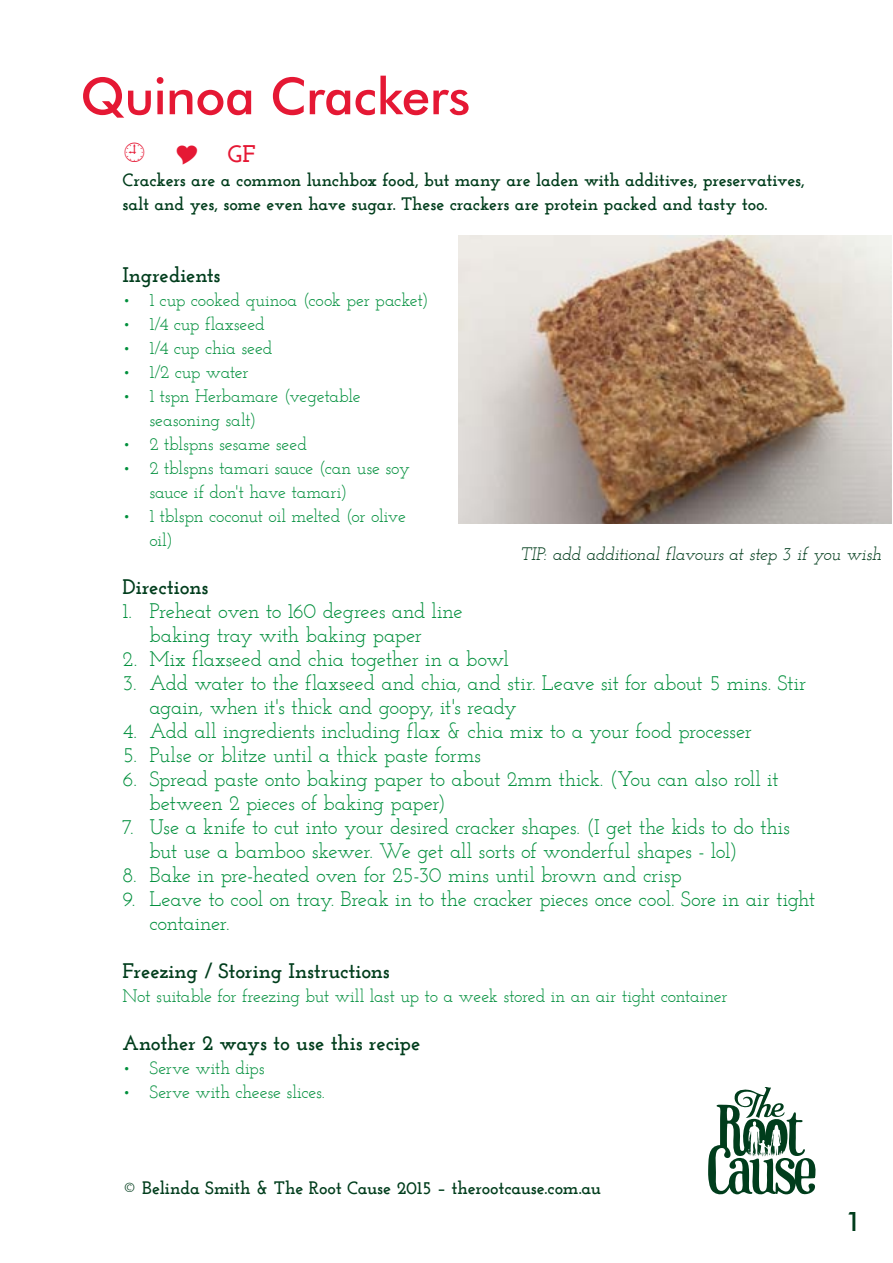
<style>
.page{position:relative;width:893px;height:1263px;background:#fff}
.page>*{position:absolute;margin:0;border:0;box-sizing:border-box;transform-origin:0 0}
.t1{font:500 51px "Futura BT";letter-spacing:-.01em;color:#e51834}
.t2{font:500 27px "Futura BT";color:#003d1c}
.t3{font:700 24px "Josefin Slab";color:#e51834}
.t4{font:21px/24px "Josefin Slab";letter-spacing:-.015em;color:#008f3c}
.t5{font:700 21px "Josefin Slab";letter-spacing:-.005em;color:#003d1c}
.t6{font:18px/24px "Josefin Slab";letter-spacing:-.01em;color:#008f3c}
.t7{font:700 18px/24px "Josefin Slab";letter-spacing:-.01em;color:#003d1c}
.t8{font:italic 18px "Josefin Slab";letter-spacing:-.02em;color:#003d1c}
</style>
<div class="page">
<img style="left:459px;top:235px;width:432px;height:288px">
<svg style="left:708px;top:1087px;width:107px;height:107px"></svg>
<h1 class="t1" style="left:80px;top:65px;width:391px">Quinoa Crackers</h1>
<p class="t3" style="left:228px;top:140px;width:30px">GF</p>
<p class="t7" style="left:122px;top:168px;width:684px">Crackers are a common lunchbox food, but many are laden with additives, preservatives, salt and yes, some even have sugar. These crackers are protein packed and tasty too.</p>
<p class="t5" style="left:122px;top:263px;width:100px">Ingredients</p>
<p class="t6" style="left:122px;top:288px;width:308px">• 1 cup cooked quinoa (cook per packet)</p>
<p class="t6" style="left:122px;top:312px;width:144px">• 1/4 cup flaxseed</p>
<p class="t6" style="left:122px;top:336px;width:152px">• 1/4 cup chia seed</p>
<p class="t6" style="left:122px;top:360px;width:128px">• 1/2 cup water</p>
<p class="t6" style="left:149px;top:384px;width:213px;text-indent:-27px">• 1 tspn Herbamare (vegetable seasoning salt)</p>
<p class="t6" style="left:122px;top:432px;width:186px">• 2 tblspns sesame seed</p>
<p class="t6" style="left:149px;top:456px;width:262px;text-indent:-27px">• 2 tblspns tamari sauce (can use soy sauce if don't have tamari)</p>
<p class="t6" style="left:149px;top:504px;width:258px;text-indent:-27px">• 1 tblspn coconut oil melted (or olive oil)</p>
<p class="t5" style="left:122px;top:575px;width:87px">Directions</p>
<p class="t4" style="left:149px;top:599px;width:315px;text-indent:-27px">1. Preheat oven to 160 degrees and line baking tray with baking paper</p>
<p class="t4" style="left:122px;top:647px;width:388px">2. Mix flaxseed and chia together in a bowl</p>
<p class="t4" style="left:149px;top:671px;width:659px;text-indent:-27px">3. Add water to the flaxseed and chia, and stir. Leave sit for about 5 mins. Stir again, when it's thick and goopy, it's ready</p>
<p class="t4" style="left:122px;top:719px;width:631px">4. Add all ingredients including flax &amp; chia mix to a your food processer</p>
<p class="t4" style="left:122px;top:743px;width:360px">5. Pulse or blitze until a thick paste forms</p>
<p class="t4" style="left:149px;top:767px;width:631px;text-indent:-27px">6. Spread paste onto baking paper to about 2mm thick. (You can also roll it between 2 pieces of baking paper)</p>
<p class="t4" style="left:149px;top:815px;width:642px;text-indent:-27px">7. Use a knife to cut into your desired cracker shapes. (I get the kids to do this but use a bamboo skewer. We get all sorts of wonderful shapes - lol)</p>
<p class="t4" style="left:122px;top:863px;width:561px">8. Bake in pre-heated oven for 25-30 mins until brown and crisp</p>
<p class="t4" style="left:149px;top:887px;width:667px;text-indent:-27px">9. Leave to cool on tray. Break in to the cracker pieces once cool. Sore in air tight container.</p>
<p class="t5" style="left:122px;top:959px;width:269px">Freezing / Storing Instructions</p>
<p class="t6" style="left:122px;top:984px;width:607px">Not suitable for freezing but will last up to a week stored in an air tight container</p>
<p class="t5" style="left:122px;top:1031px;width:300px">Another 2 ways to use this recipe</p>
<p class="t6" style="left:122px;top:1056px;width:144px">• Serve with dips</p>
<p class="t6" style="left:122px;top:1080px;width:204px">• Serve with cheese slices.</p>
<p class="t8" style="left:520px;top:543px;width:363px">TIP: add additional flavours at step 3 if you wish</p>
<p class="t7" style="left:122px;top:1176px;width:480px">© Belinda Smith &amp; The Root Cause 2015 – therootcause.com.au</p>
<p class="t2" style="left:845px;top:1205px;width:18px">1</p>
</div>
